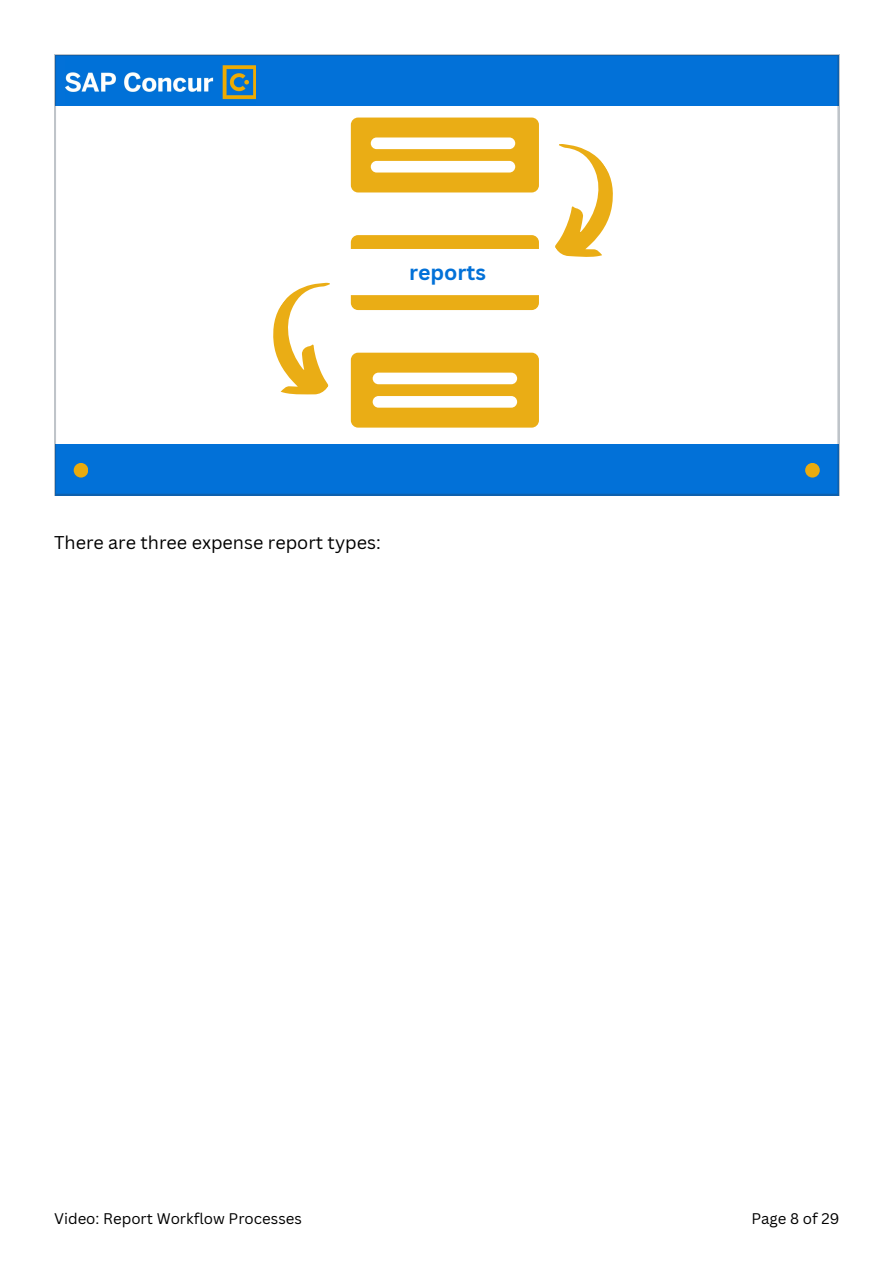
<style>
.page{position:relative;width:893px;height:1264px;background:#fff}
.page>*{position:absolute;margin:0;border:0;box-sizing:border-box;transform-origin:0 0}
.t1{font:700 21.3px "Canva Sans";color:#0271d8}
.t2{font:18px "Canva Sans";color:#000}
.t3{font:15px "Canva Sans";color:#000}
</style>
<div class="page">
<svg style="left:54px;top:54px;width:785px;height:441px"></svg>
<p class="t1" style="left:409px;top:257px;width:78px">reports</p>
<p class="t2" style="left:54px;top:530px;width:328px">There are three expense report types:</p>
<p class="t3" style="left:54px;top:1207px;width:249px">Video: Report Workflow Processes</p>
<h1 class="t3" style="left:751px;top:1207px;width:89px">Page 8 of 29</h1>
</div>
